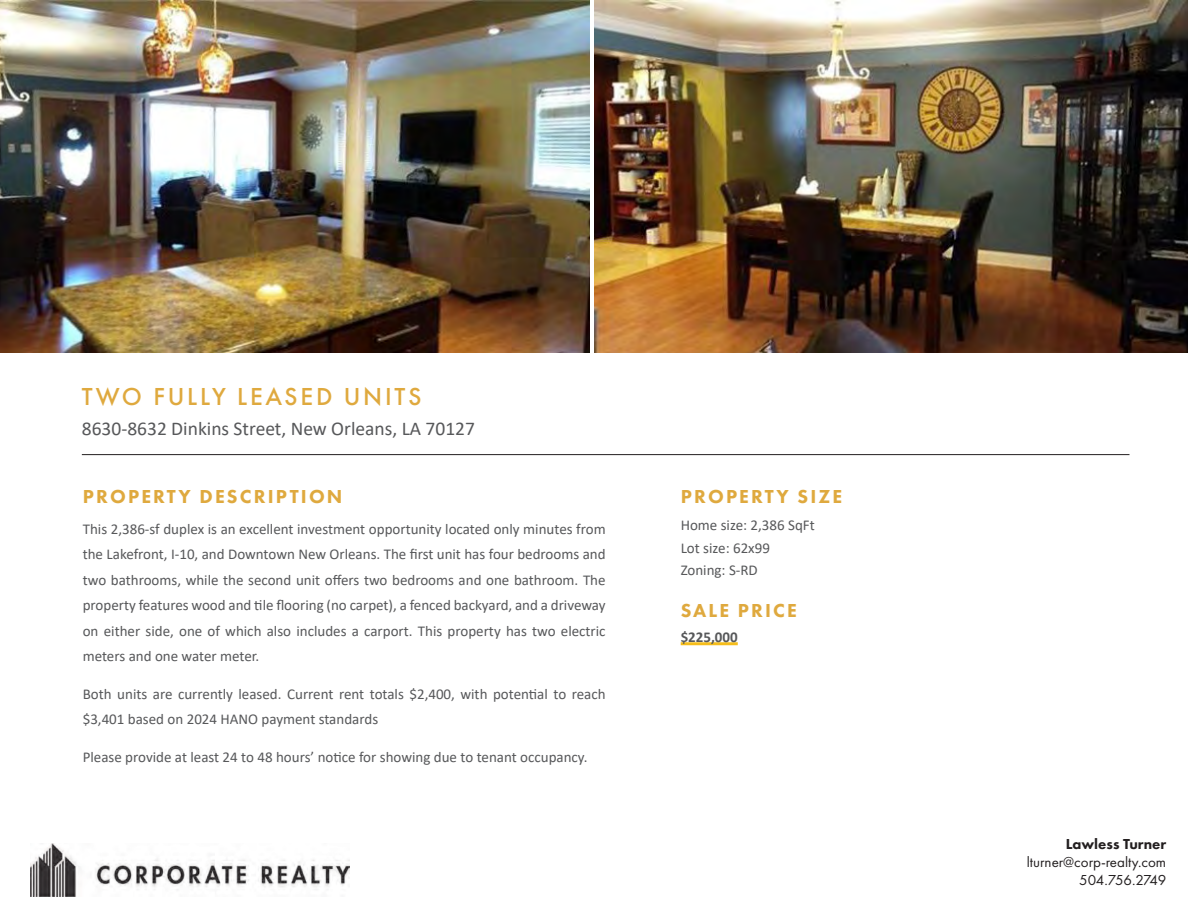
<style>
.page{position:relative;width:1188px;height:918px;background:#fff}
.page>*{position:absolute;margin:0;border:0;box-sizing:border-box;transform-origin:0 0}
.t1{font:500 25.5px "Futura PT";letter-spacing:.11em;color:#dfa93e}
.t2{font:19.5px "Calibri";color:#57585a}
.t3{font:800 19.5px "Futura PT";letter-spacing:.11em;color:#dfa93e}
.t4{font:15px/25.5px "Calibri";color:#57585a;text-align:justify}
.t5{font:15px/18px "Futura PT";color:#231f20;text-align:right}
.t6{font:800 15px "Futura PT";color:#231f20}
.t7{font:700 15px "Calibri";color:#57585a}
</style>
<div class="page">
<img style="left:31px;top:843px;width:318px;height:54px">
<hr style="left:82px;top:454px;width:1047px;height:1px;background:#231f20">
<img style="left:0;top:0;width:590px;height:353px">
<img style="left:594px;top:0;width:594px;height:353px">
<hr style="left:681px;top:642px;width:57px;height:3px;background:#f5bd1b">
<p class="t1" style="left:82px;top:382px;width:341px">TWO FULLY LEASED UNITS</p>
<p class="t2" style="left:82px;top:415px;width:395px">8630-8632 Dinkins Street, New Orleans, LA 70127</p>
<p class="t3" style="left:83px;top:484px;width:261px">PROPERTY DESCRIPTION</p>
<p class="t4" style="left:83px;top:515px;width:524px">This 2,386-sf duplex is an excellent investment opportunity located only minutes from the Lakefront, I-10, and Downtown New Orleans. The first unit has four bedrooms and two bathrooms, while the second unit offers two bedrooms and one bathroom. The property features wood and tile flooring (no carpet), a fenced backyard, and a driveway on either side, one of which also includes a carport. This property has two electric meters and one water meter.</p>
<p class="t4" style="left:83px;top:680px;width:524px">Both units are currently leased. Current rent totals $2,400, with potential to reach $3,401 based on 2024 HANO payment standards</p>
<p class="t4" style="left:83px;top:743px;width:506px">Please provide at least 24 to 48 hours’ notice for showing due to tenant occupancy.</p>
<p class="t3" style="left:681px;top:484px;width:163px">PROPERTY SIZE</p>
<p class="t4" style="left:681px;top:512px;width:136px">Home size: 2,386 SqFt</p>
<p class="t4" style="left:681px;top:535px;width:91px">Lot size: 62x99</p>
<p class="t4" style="left:681px;top:557px;width:79px">Zoning: S-RD</p>
<p class="t3" style="left:681px;top:599px;width:118px">SALE PRICE</p>
<p class="t7" style="left:681px;top:626px;width:59px">$225,000</p>
<p class="t6" style="left:1066px;top:835px;width:102px">Lawless Turner</p>
<p class="t5" style="left:1027px;top:853px;width:141px">lturner@corp-realty.com<br>504.756.2749</p>
</div>
